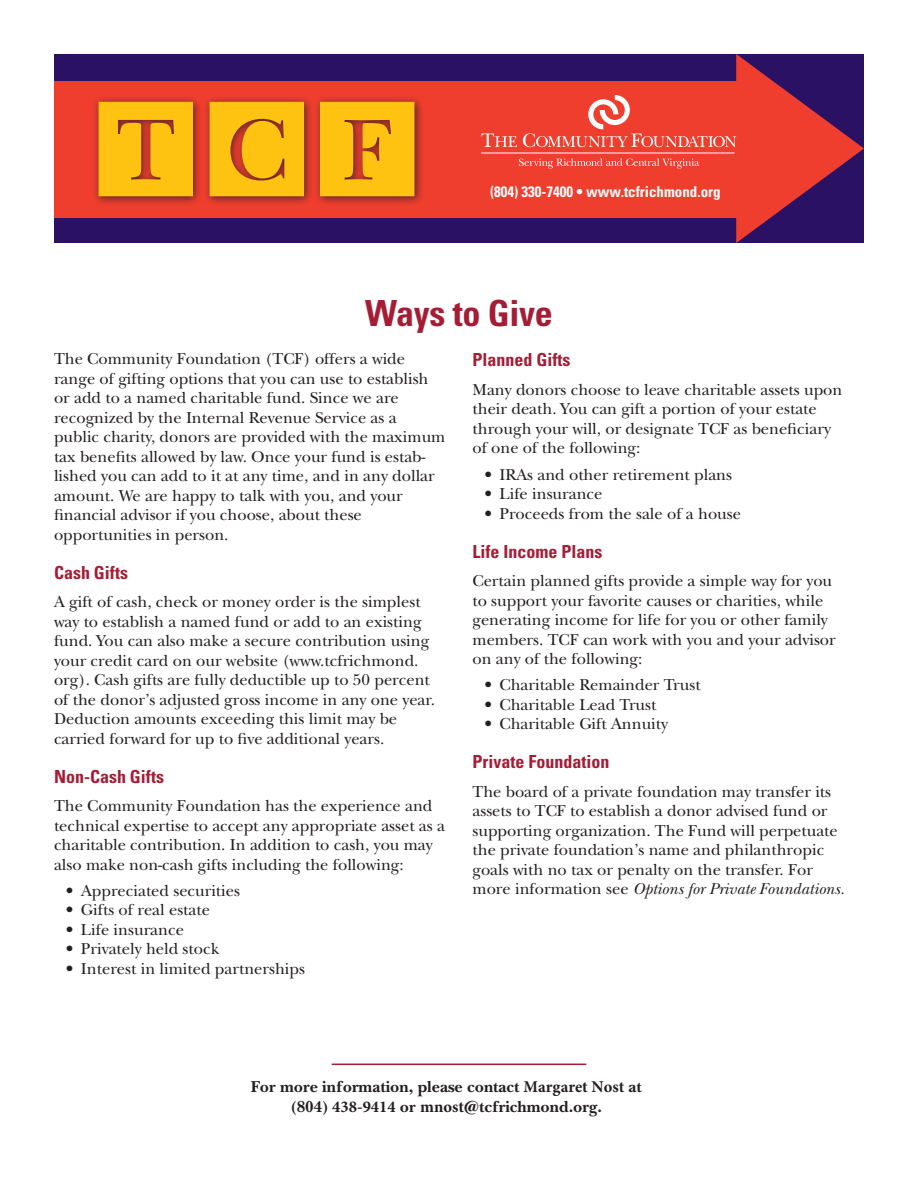
<style>
.page{position:relative;width:918px;height:1188px;background:#fff}
.page>*{position:absolute;margin:0;border:0;box-sizing:border-box;transform-origin:0 0}
.t1{font:700 condensed 36px "Univers";letter-spacing:-.01em;color:#a41d35}
.t2{font:700 condensed 18px "Univers";color:#a41d35}
.t3{font:16.5px/19.5px "New Baskerville";color:#231f20}
.t4{font:700 16.5px/19.5px "New Baskerville";color:#231f20;text-align:center}
.t5{font:700 condensed 15px "Univers";color:#fff}
.s1{font-style:italic}
.s2{font-family:"Minion Pro"}
</style>
<div class="page">
<div style="left:54px;top:54px;width:810px;height:189px;background:#2b1163"></div>
<div style="left:54px;top:81px;width:682px;height:136px;background:#ef3e2e"></div>
<div style="left:92px;top:96px;width:333px;height:110px;background:#231f20;opacity:.75"></div>
<svg style="left:99px;top:102px;width:94px;height:94px;background:#f5b412"></svg>
<svg style="left:210px;top:102px;width:94px;height:94px;background:#f5b412"></svg>
<svg style="left:320px;top:102px;width:94px;height:94px;background:#f5b312"></svg>
<svg style="left:481px;top:54px;width:383px;height:189px"></svg>
<hr style="left:481px;top:153px;width:254px;height:1px;background:#fff">
<hr style="left:332px;top:1064px;width:254px;height:1px;background:#a41d35">
<p class="t5" style="left:490px;top:182px;width:232px">(804) 330-7400 • www.tcfrichmond.org</p>
<h1 class="t1" style="left:365px;top:291px;width:189px">Ways to Give</h1>
<p class="t3" style="left:54px;top:349px;width:393px">The Community Foundation (TCF) offers a wide range of gifting options that you can use to establish or add to a named charitable fund. Since we are recognized by the Internal Revenue Service as a public charity, donors are provided with the maximum tax benefits allowed by law. Once your fund is estab&shy;lished you can add to it at any time, and in any dollar amount. We are happy to talk with you, and your financial advisor if you choose, about these opportunities in person.</p>
<p class="t2" style="left:54px;top:561px;width:75px">Cash Gifts</p>
<p class="t3" style="left:54px;top:592px;width:383px">A gift of cash, check or money order is the simplest way to establish a named fund or add to an existing fund. You can also make a secure contribution using your credit card on our website (www.tcfrichmond. org). Cash gifts are fully deductible up to 50 percent of the donor’s adjusted gross income in any one year.<br>Deduction amounts exceeding this limit may be carried forward for up to five additional years.</p>
<p class="t2" style="left:54px;top:765px;width:111px">Non-Cash Gifts</p>
<p class="t3" style="left:54px;top:796px;width:393px">The Community Foundation has the experience and technical expertise to accept any appropriate asset as a charitable contribution. In addition to cash, you may also make non-cash gifts including the following:</p>
<p class="t3" style="left:66px;top:881px;width:176px">• Appreciated securities</p>
<p class="t3" style="left:66px;top:900px;width:146px">• Gifts of real estate</p>
<p class="t3" style="left:66px;top:920px;width:120px">• Life insurance</p>
<p class="t3" style="left:66px;top:939px;width:155px">• Privately held stock</p>
<p class="t3" style="left:66px;top:959px;width:241px">• Interest in limited partnerships</p>
<p class="t2" style="left:472px;top:349px;width:100px">Planned Gifts</p>
<p class="t3" style="left:472px;top:380px;width:371px">Many donors choose to leave charitable assets upon their death. You can gift a portion of your estate through your will, or designate TCF as beneficiary of one of the following:</p>
<p class="t3" style="left:484px;top:465px;width:249px">• IRAs and other retirement plans</p>
<p class="t3" style="left:484px;top:484px;width:120px">• Life insurance</p>
<p class="t3" style="left:484px;top:504px;width:258px">• Proceeds from the sale of a house</p>
<p class="t2" style="left:472px;top:540px;width:131px">Life Income Plans</p>
<p class="t3" style="left:472px;top:571px;width:365px">Certain planned gifts provide a simple way for you to support your favorite causes or charities, while generating income for life for you or other family members. TCF can work with you and your advisor on any of the following:</p>
<p class="t3" style="left:484px;top:675px;width:218px">• Charitable Remainder Trust</p>
<p class="t3" style="left:484px;top:695px;width:174px">• Charitable Lead Trust</p>
<p class="t3" style="left:484px;top:714px;width:185px">• Charitable Gift Annuity</p>
<p class="t2" style="left:472px;top:751px;width:138px">Private Foundation</p>
<p class="t3" style="left:472px;top:782px;width:374px">The board of a private foundation may transfer its assets to TCF to establish a donor advised fund or supporting organization. The Fund will perpetuate the private foundation’s name and philanthropic goals with no tax or penalty on the transfer. For more information see <span class="s1">Options for Private Foundations.</span></p>
<p class="t4" style="left:251px;top:1077px;width:393px">For more information, please contact <span class="s2">Margaret Nost</span> at (804) <span class="s2">438-9414</span> or <span class="s2">mnost</span>@tcfrichmond.org.</p>
</div>
